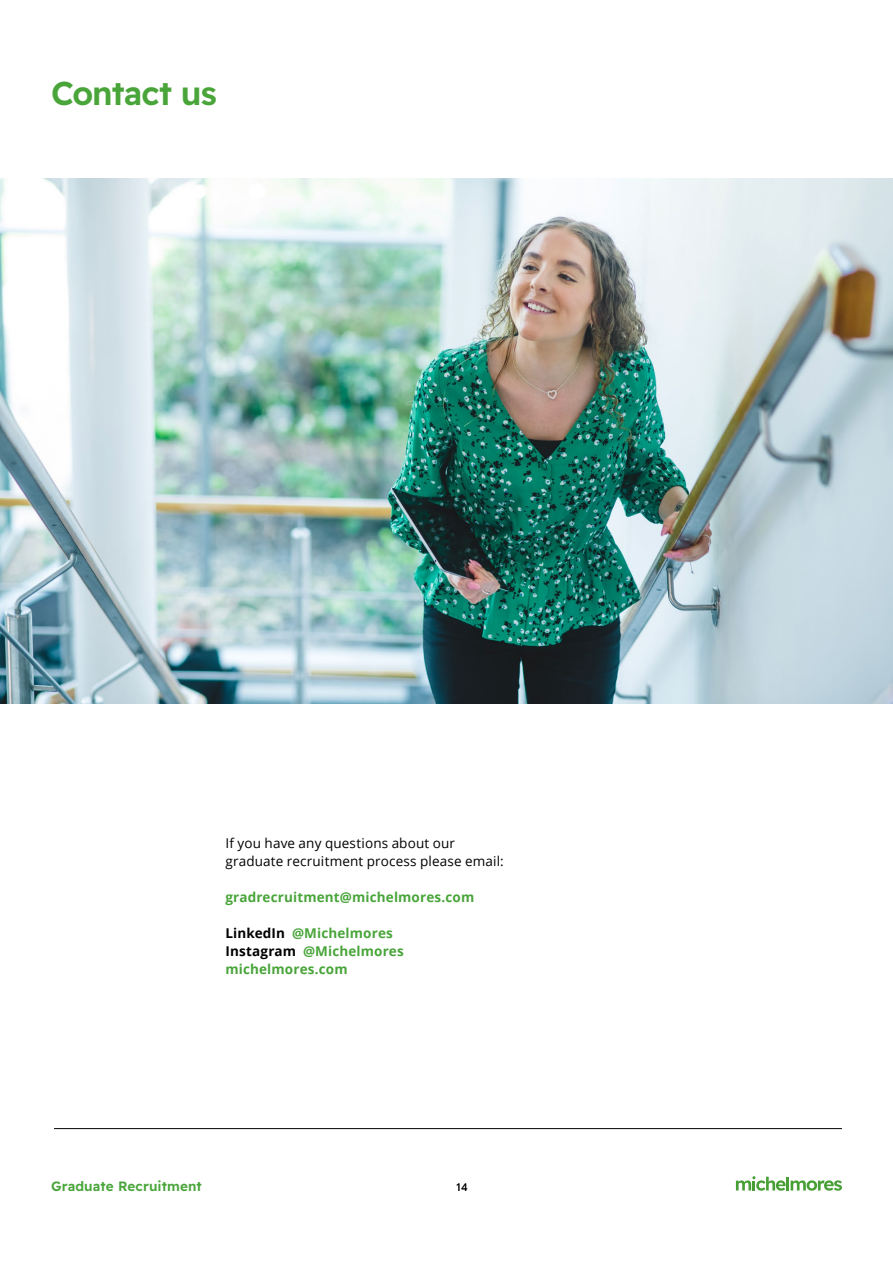
<style>
.page{position:relative;width:893px;height:1263px;background:#fff}
.page>*{position:absolute;margin:0;border:0;box-sizing:border-box;transform-origin:0 0}
.t1{font:33px "Readex Pro";letter-spacing:-.025em;color:#49a53a}
.t2{font:700 13.5px/18px "Open Sans";letter-spacing:.01em;color:#49a53a}
.t3{font:13.5px/18px "Open Sans";letter-spacing:.01em;color:#000}
.t4{font:13.5px "Readex Pro";letter-spacing:.01em;color:#49a53a}
.t5{font:10.5px "Open Sans";color:#000}
.s1{color:#000}
</style>
<div class="page">
<img style="left:0;top:179px;width:893px;height:525px">
<hr style="left:54px;top:1128px;width:788px;height:1px;background:#000">
<svg style="left:736px;top:1176px;width:106px;height:15px"></svg>
<h1 class="t1" style="left:51px;top:75px;width:167px">Contact us</h1>
<p class="t3" style="left:225px;top:834px;width:280px">If you have any questions about our graduate recruitment process please email:</p>
<p class="t2" style="left:225px;top:888px;width:250px">gradrecruitment@michelmores.com</p>
<p class="t2" style="left:225px;top:924px;width:180px"><span class="s1">LinkedIn</span> @Michelmores<br><span class="s1">Instagram</span> @Michelmores michelmores.com</p>
<p class="t4" style="left:51px;top:1178px;width:152px">Graduate Recruitment</p>
<p class="t5" style="left:456px;top:1180px;width:13px">14</p>
</div>
